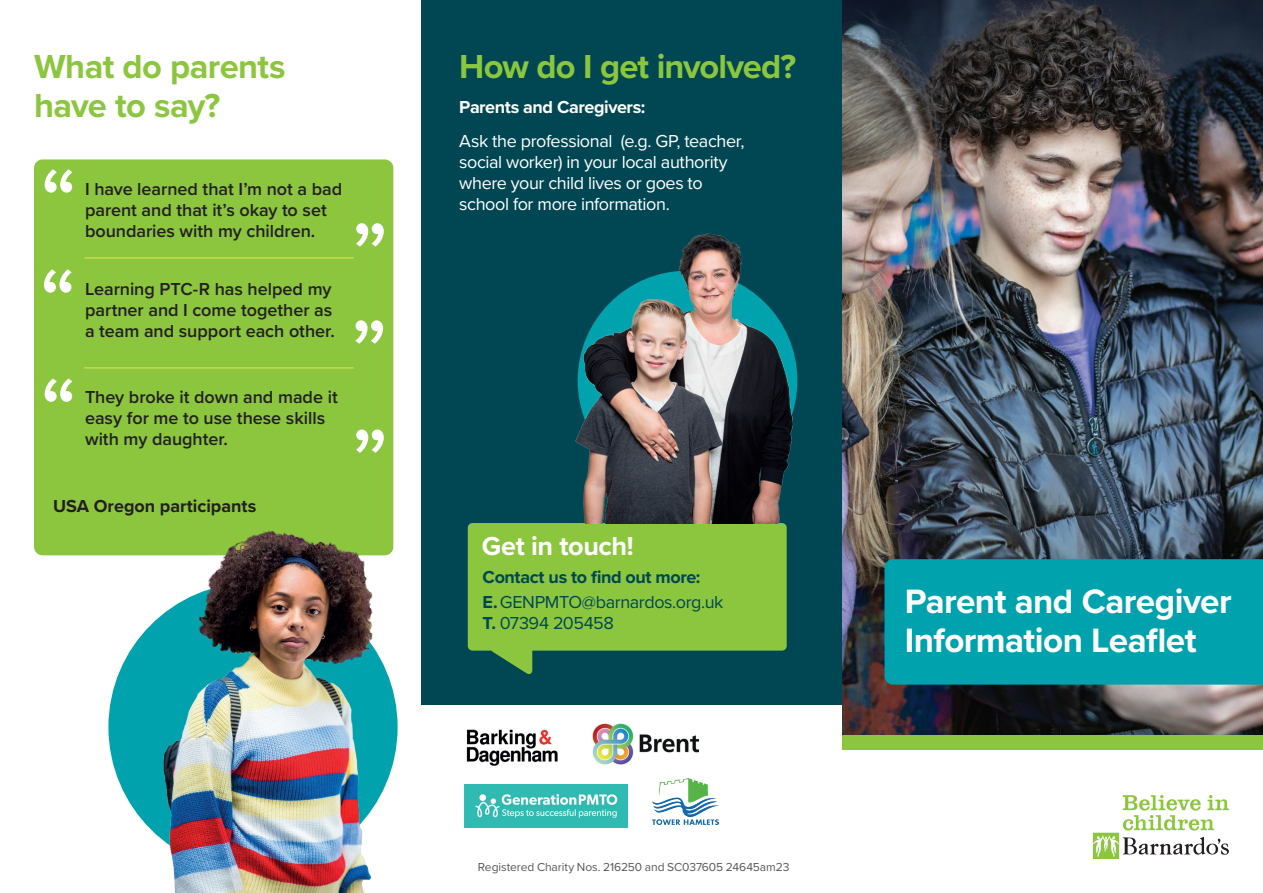
<style>
.page{position:relative;width:1263px;height:893px;background:#fff}
.page>*{position:absolute;margin:0;border:0;box-sizing:border-box;transform-origin:0 0}
.t1{font:700 35.1px/39.2px "Proxima Nova";letter-spacing:-.015em;color:#fff}
.t2{font:700 34.5px/39px "Proxima Nova";letter-spacing:-.02em;color:#8bc63e}
.t3{font:700 27px "Proxima Nova";letter-spacing:-.015em;color:#fff}
.t4{font:600 18px/21px "Proxima Nova";letter-spacing:-.005em;color:#231f20}
.t5{font:18px/21px "Proxima Nova";letter-spacing:-.02em;color:#fff}
.t6{font:700 18px/25.2px "Proxima Nova";letter-spacing:-.02em;color:#004753}
.t7{font:700 18px "Proxima Nova";letter-spacing:-.025em;color:#fff}
.t8{font:700 18px "Proxima Nova";color:#231f20}
.t9{font:18px "Proxima Nova";letter-spacing:-.025em;color:#004753}
.t10{font:12px "Proxima Nova";letter-spacing:-.005em;color:#57585a}
.s1{font-weight:400}
.s2{font-weight:700}
</style>
<div class="page">
<div style="left:421px;top:0;width:434px;height:704px;background:#004753"></div>
<div style="left:468px;top:523px;width:319px;height:128px;background:#8bc63e;border-radius:5px"></div>
<svg style="left:490px;top:650px;width:42px;height:24px"></svg>
<img style="left:575px;top:233px;width:223px;height:290px">
<img style="left:842px;top:0;width:421px;height:736px">
<div style="left:842px;top:736px;width:421px;height:14px;background:#8bc63e"></div>
<div style="left:108px;top:583px;width:290px;height:289px;background:#00a3ad;border-radius:50%"></div>
<div style="left:884px;top:559px;width:379px;height:126px;background:#00a3ad"></div>
<svg style="left:1093px;top:795px;width:136px;height:64px"></svg>
<div style="left:34px;top:159px;width:359px;height:396px;background:#8bc63e;border-radius:9px"></div>
<svg style="left:45px;top:169px;width:27px;height:24px"></svg>
<svg style="left:44px;top:269px;width:28px;height:24px"></svg>
<svg style="left:45px;top:378px;width:27px;height:24px"></svg>
<svg style="left:356px;top:223px;width:28px;height:24px"></svg>
<svg style="left:355px;top:320px;width:28px;height:24px"></svg>
<svg style="left:356px;top:429px;width:28px;height:24px"></svg>
<img style="left:153px;top:530px;width:234px;height:363px">
<hr style="left:84px;top:257px;width:270px;height:2px;background:#c8db4f">
<hr style="left:84px;top:367px;width:270px;height:2px;background:#c8db4f">
<img style="left:465px;top:784px;width:163px;height:43px">
<img style="left:592px;top:723px;width:107px;height:42px">
<img style="left:653px;top:778px;width:66px;height:47px">
<img style="left:466px;top:729px;width:92px;height:37px">
<h2 class="t2" style="left:34px;top:47px;width:253px">What do parents have to say?</h2>
<p class="t4" style="left:85px;top:178px;width:259px">I have learned that I’m not a bad parent and that it’s okay to set boundaries with my children.</p>
<p class="t4" style="left:85px;top:278px;width:251px">Learning PTC-R has helped my partner and I come together as a team and support each other.</p>
<p class="t4" style="left:85px;top:386px;width:254px">They broke it down and made it easy for me to use these skills with my daughter.</p>
<p class="t8" style="left:53px;top:492px;width:205px">USA Oregon participants</p>
<h2 class="t2" style="left:459px;top:47px;width:338px">How do I get involved?</h2>
<p class="t7" style="left:459px;top:94px;width:188px">Parents and Caregivers:</p>
<p class="t5" style="left:459px;top:130px;width:287px">Ask the professional (e.g. GP, teacher, social worker) in your local authority where your child lives or goes to school for more information.</p>
<h3 class="t3" style="left:482px;top:526px;width:154px">Get in touch!</h3>
<p class="t6" style="left:483px;top:564px;width:242px">Contact us to find out more:<br>E.<span class="s1">GENPMTO@barnardos.org.uk</span></p>
<p class="t9" style="left:483px;top:610px;width:133px"><span class="s2">T.</span> 07394 205458</p>
<p class="t10" style="left:478px;top:858px;width:313px">Registered Charity Nos. 216250 and SC037605 24645am23</p>
<h1 class="t1" style="left:905px;top:581px;width:328px">Parent and Caregiver<br>Information Leaflet</h1>
</div>
